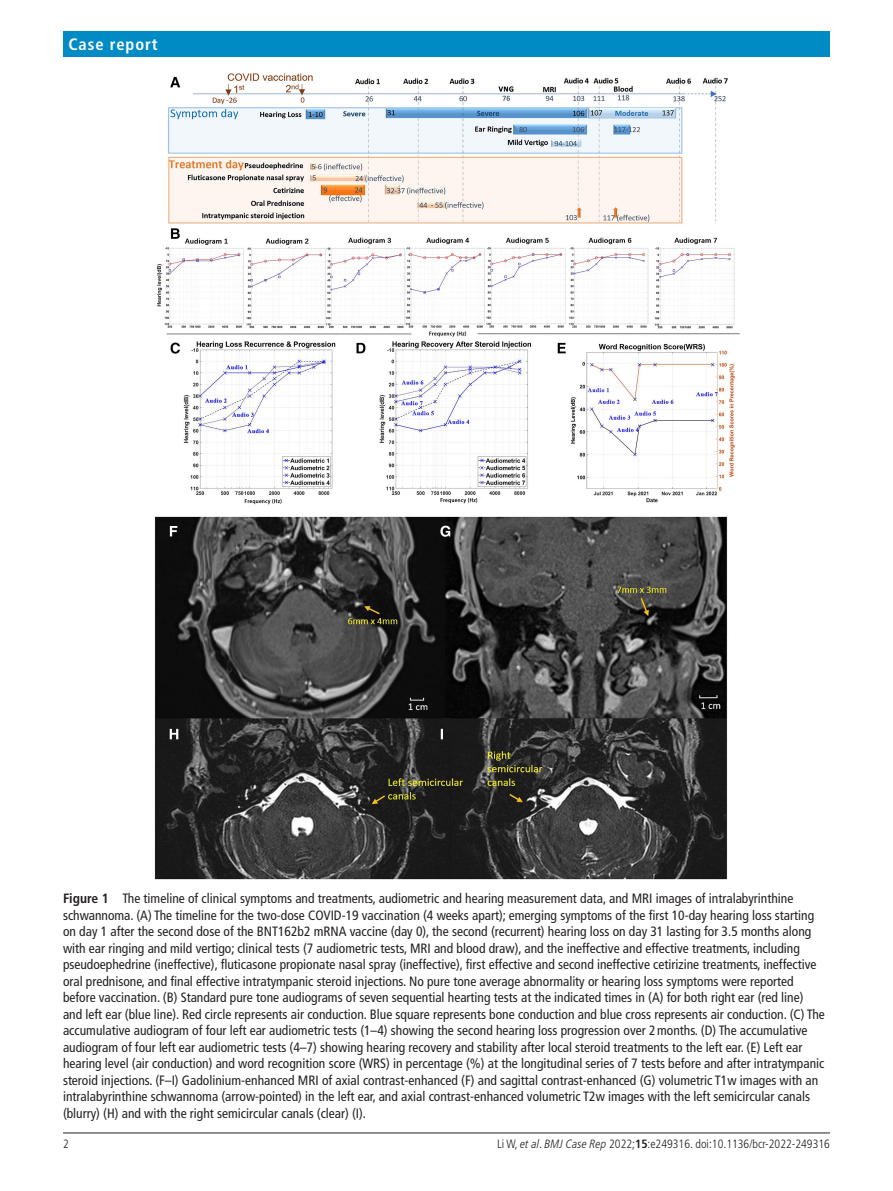
<style>
.page{position:relative;width:893px;height:1191px;background:#fff}
.page>*{position:absolute;margin:0;border:0;box-sizing:border-box;transform-origin:0 0}
.t1{font:700 condensed 16.5px "Frutiger LT Pro";letter-spacing:.055em;color:#fff}
.t2{font:condensed 13.5px/16.5px "Frutiger LT Pro";color:#231f20}
.t3{font:300 condensed 12px "Frutiger LT Pro";color:#231f20}
.s1{font-weight:700}
.s2{font-style:italic}
</style>
<div class="page">
<hr style="left:63px;top:1132px;width:767px;height:1px;background:#231f20">
<div style="left:63px;top:31px;width:767px;height:25px;background:#008bc5"></div>
<img style="left:154px;top:72px;width:585px;height:807px">
<p class="t1" style="left:69px;top:34px;width:91px">Case report</p>
<p class="t2" style="left:63px;top:890px;width:763px"><span class="s1">Figure 1</span> The timeline of clinical symptoms and treatments, audiometric and hearing measurement data, and MRI images of intralabyrinthine schwannoma. (A) The timeline for the two-dose COVID-19 vaccination (4 weeks apart); emerging symptoms of the first 10-day hearing loss starting on day 1 after the second dose of the BNT162b2 mRNA vaccine (day 0), the second (recurrent) hearing loss on day 31 lasting for 3.5 months along with ear ringing and mild vertigo; clinical tests (7 audiometric tests, MRI and blood draw), and the ineffective and effective treatments, including pseudoephedrine (ineffective), fluticasone propionate nasal spray (ineffective), first effective and second ineffective cetirizine treatments, ineffective oral prednisone, and final effective intratympanic steroid injections. No pure tone average abnormality or hearing loss symptoms were reported before vaccination. (B) Standard pure tone audiograms of seven sequential hearting tests at the indicated times in (A) for both right ear (red line) and left ear (blue line). Red circle represents air conduction. Blue square represents bone conduction and blue cross represents air conduction. (C) The accumulative audiogram of four left ear audiometric tests (1–4) showing the second hearing loss progression over 2months. (D) The accumulative audiogram of four left ear audiometric tests (4–7) showing hearing recovery and stability after local steroid treatments to the left ear. (E) Left ear hearing level (air conduction) and word recognition score (WRS) in percentage (%) at the longitudinal series of 7 tests before and after intratympanic steroid injections. (F–I) Gadolinium-enhanced MRI of axial contrast-enhanced (F) and sagittal contrast-enhanced (G) volumetric T1w images with an intralabyrinthine schwannoma (arrow-pointed) in the left ear, and axial contrast-enhanced volumetric T2w images with the left semicircular canals (blurry) (H) and with the right semicircular canals (clear) (I).</p>
<p class="t3" style="left:63px;top:1136px;width:7px">2</p>
<p class="t3" style="left:497px;top:1136px;width:334px">Li W, <span class="s2">et al</span>. <span class="s2">BMJ Case Rep</span> 2022;<span class="s1">15</span>:e249316. doi:10.1136/bcr-2022-249316</p>
</div>
